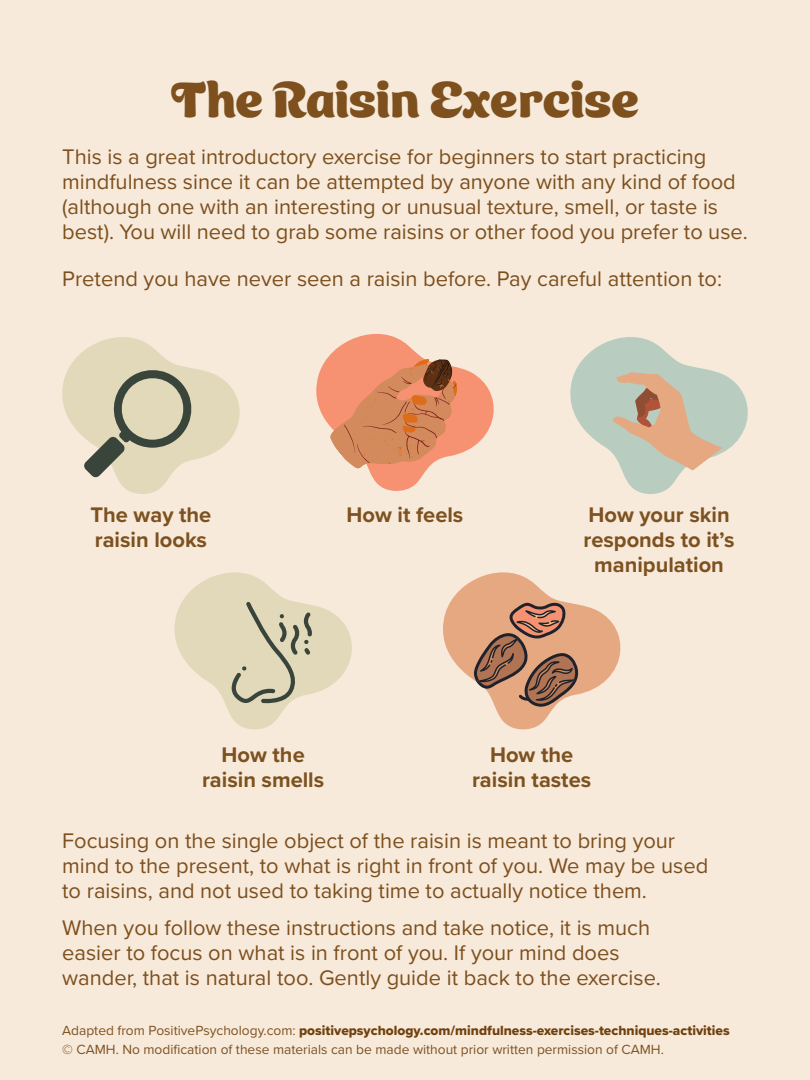
<style>
.page{position:relative;width:810px;height:1080px;background:#f7eada}
.page>*{position:absolute;margin:0;border:0;box-sizing:border-box;transform-origin:0 0}
.t1{font:50px "Ice Cream Standard";color:#7d501d}
.t2{font:21.88px/25px "Proxima Nova";color:#7d4f1e}
.centered_bold{font:700 21.88px/25px "Proxima Nova";color:#7d5120;text-align:center}
.Adapted{font:13.75px "Proxima Nova Extrabld";color:#70410f}
.Adapted-2{font:13.75px "Proxima Nova";color:#7d5120}
.s1{font-family:"Proxima Nova";color:#7d5120}
</style>
<div class="page">
<svg style="left:62px;top:337px;width:178px;height:157px"></svg>
<svg style="left:316px;top:334px;width:178px;height:157px"></svg>
<svg style="left:570px;top:337px;width:178px;height:157px"></svg>
<svg style="left:174px;top:572px;width:178px;height:157px"></svg>
<svg style="left:443px;top:572px;width:177px;height:157px"></svg>
<h1 class="t1" style="left:171px;top:58px;width:470px">The Raisin Exercise</h1>
<p class="t2" style="left:62px;top:143px;width:687px">This is a great introductory exercise for beginners to start practicing mindfulness since it can be attempted by anyone with any kind of food (although one with an interesting or unusual texture, smell, or taste is best). You will need to grab some raisins or other food you prefer to use.</p>
<p class="t2" style="left:62px;top:265px;width:661px">Pretend you have never seen a raisin before. Pay careful attention to:</p>
<p class="centered_bold" style="left:91px;top:502px;width:122px;text-align:left">The way the raisin looks</p>
<p class="centered_bold" style="left:347px;top:502px;width:118px">How it feels</p>
<p class="centered_bold" style="left:584px;top:502px;width:153px">How your skin responds to it’s manipulation</p>
<p class="centered_bold" style="left:202px;top:742px;width:124px">How the raisin smells</p>
<p class="centered_bold" style="left:472px;top:742px;width:121px">How the raisin tastes</p>
<p class="t2" style="left:62px;top:828px;width:648px">Focusing on the single object of the raisin is meant to bring your mind to the present, to what is right in front of you. We may be used to raisins, and not used to taking time to actually notice them.</p>
<p class="t2" style="left:62px;top:914px;width:600px">When you follow these instructions and take notice, it is much easier to focus on what is in front of you. If your mind does wander, that is natural too. Gently guide it back to the exercise.</p>
<p class="Adapted" style="left:62px;top:1021px;width:669px"><span class="s1">Adapted from PositivePsychology.com:</span> positivepsychology.com/mindfulness-exercises-techniques-activities</p>
<p class="Adapted-2" style="left:62px;top:1039px;width:603px">© CAMH. No modification of these materials can be made without prior written permission of CAMH.</p>
</div>
